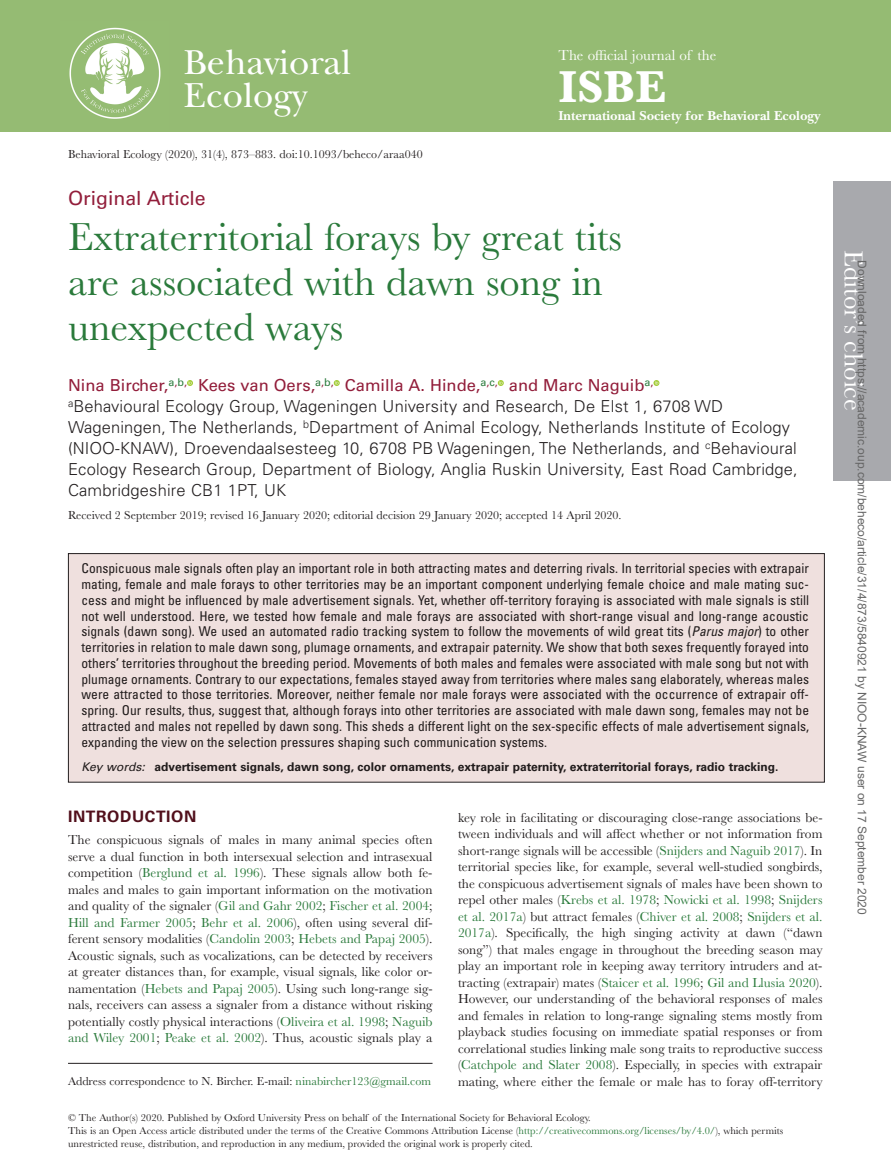
<style>
.page{position:relative;width:891px;height:1175px;background:#fff}
.page>*{position:absolute;margin:0;border:0;box-sizing:border-box;transform-origin:0 0}
.t1{font:700 46.35px "Baskerville MT Std";color:#fff}
.t2{font:40.5px/45px "Baskerville MT Std";color:#2a7a3b}
.t3{font:36.15px/33px "New Baskerville Std";color:#fff}
.t4{font:27px "Baskerville MT Std";color:#fff}
.t5{font:19.5px "Univers LT Std";color:#921d3a}
.t6{font:300 16.5px/21px "Univers LT Std";letter-spacing:.01em;color:#231f20}
.t7{font:700 15.75px "Univers LT Std";letter-spacing:.04em;color:#510f1b}
.t8{font:15px "Baskerville MT Std";color:#fff}
.t9{font:13.5px/16.5px "Baskerville MT Std";color:#231f20;text-align:justify}
.t10{font:condensed 13.5px/15.8px "Univers LT Std";color:#231f20;text-align:justify}
.t11{font:700 13.5px "New Baskerville Std";color:#fff}
.t12{font:12px "Baskerville MT Std";color:#231f20}
.t13{font:700 12px "Univers LT Std";color:#231f20}
.t14{font:12px "Arial";color:#666}
.t15{font:10.5px/13.2px "Baskerville MT Std";color:#231f20}
.s1{font-weight:400;color:#921d3a}
.s2{font-style:italic}
.s3{font-weight:400;font-style:italic}
.s4{color:#2a7a3b}
</style>
<div class="page">
<div style="left:0;top:0;width:891px;height:131px;background:#95bb73"></div>
<img style="left:69px;top:27px;width:92px;height:92px">
<hr style="left:68px;top:1063px;width:365px;height:1px;background:#231f20">
<svg style="left:187px;top:380px;width:6px;height:6px"></svg>
<svg style="left:334px;top:380px;width:6px;height:6px"></svg>
<svg style="left:498px;top:380px;width:6px;height:6px"></svg>
<svg style="left:653px;top:380px;width:6px;height:6px"></svg>
<div style="left:68px;top:553px;width:756px;height:229px;background:#efe0de"></div>
<div style="left:68px;top:553px;width:757px;height:229px;border:1px solid #231f20"></div>
<div style="left:834px;top:181px;width:57px;height:299px;background:#a8a9ad"></div>
<h3 class="t3" style="left:184px;top:46px;width:169px">Behavioral<br>Ecology</h3>
<p class="t8" style="left:558px;top:46px;width:160px">The official journal of the</p>
<h1 class="t1" style="left:558px;top:61px;width:109px">ISBE</h1>
<p class="t11" style="left:558px;top:107px;width:263px">International Society for Behavioral Ecology</p>
<p class="t12" style="left:68px;top:147px;width:356px">Behavioral Ecology (2020), 31(4), 873–883. doi:10.1093/beheco/araa040</p>
<h3 class="t5" style="left:68px;top:187px;width:139px">Original Article</h3>
<h2 class="t2" style="left:68px;top:215px;width:556px">Extraterritorial forays by great tits are associated with dawn song in unexpected ways</h2>
<p class="t6" style="left:68px;top:375px;width:731px"><span class="s1">Nina Bircher,</span><sup>a</sup><sup>,</sup><sup>b</sup><sup>,</sup> <span class="s1">Kees van Oers,</span><sup>a</sup><sup>,</sup><sup>b</sup><sup>,</sup> <span class="s1">Camilla A. Hinde,</span><sup>a</sup><sup>,</sup><sup>c</sup><sup>,</sup> <span class="s1">and Marc Naguib</span><sup>a</sup><sup>,<br></sup><sup>a</sup>Behavioural Ecology Group, Wageningen University and Research, De Elst 1, 6708 WD Wageningen, The Netherlands, <sup>b</sup>Department of Animal Ecology, Netherlands Institute of Ecology (NIOO-KNAW), Droevendaalsesteeg 10, 6708 PB Wageningen, The Netherlands, and <sup>c</sup>Behavioural Ecology Research Group, Department of Biology, Anglia Ruskin University, East Road Cambridge, Cambridgeshire CB1 1PT, UK</p>
<p class="t12" style="left:68px;top:508px;width:555px">Received 2 September 2019; revised 16 January 2020; editorial decision 29 January 2020; accepted 14 April 2020.</p>
<p class="t10" style="left:82px;top:560px;width:729px">Conspicuous male signals often play an important role in both attracting mates and deterring rivals. In territorial species with extrapair mating, female and male forays to other territories may be an important component underlying female choice and male mating suc&shy;cess and might be influenced by male advertisement signals. Yet, whether off-territory foraying is associated with male signals is still not well understood. Here, we tested how female and male forays are associated with short-range visual and long-range acoustic signals (dawn song). We used an automated radio tracking system to follow the movements of wild great tits (<span class="s2">Parus major</span>) to other territories in relation to male dawn song, plumage ornaments, and extrapair paternity. We show that both sexes frequently forayed into others’ territories throughout the breeding period. Movements of both males and females were associated with male song but not with plumage ornaments. Contrary to our expectations, females stayed away from territories where males sang elaborately, whereas males were attracted to those territories. Moreover, neither female nor male forays were associated with the occurrence of extrapair off&shy;spring. Our results, thus, suggest that, although forays into other territories are associated with male dawn song, females may not be attracted and males not repelled by dawn song. This sheds a different light on the sex-specific effects of male advertisement signals, expanding the view on the selection pressures shaping such communication systems.</p>
<p class="t13" style="left:82px;top:759px;width:698px"><span class="s3">Key words:</span> advertisement signals, dawn song, color ornaments, extrapair paternity, extraterritorial forays, radio tracking.</p>
<p class="t7" style="left:68px;top:807px;width:130px">INTRODUCTION</p>
<p class="t9" style="left:68px;top:831px;width:366px">The conspicuous signals of males in many animal species often serve a dual function in both intersexual selection and intrasexual competition (<span class="s4">Berglund et al. 1996</span>). These signals allow both fe&shy;males and males to gain important information on the motivation and quality of the signaler (<span class="s4">Gil and Gahr 2002</span>; <span class="s4">Fischer et al. 2004</span>; <span class="s4">Hill and Farmer 2005</span>; <span class="s4">Behr et al. 2006</span>), often using several dif&shy;ferent sensory modalities (<span class="s4">Candolin 2003</span>; <span class="s4">Hebets and Papaj 2005</span>).<br>Acoustic signals, such as vocalizations, can be detected by receivers at greater distances than, for example, visual signals, like color or&shy;namentation (<span class="s4">Hebets and Papaj 2005</span>). Using such long-range sig&shy;nals, receivers can assess a signaler from a distance without risking potentially costly physical interactions (<span class="s4">Oliveira et al. 1998</span>; <span class="s4">Naguib and Wiley 2001</span>; <span class="s4">Peake et al. 2002</span>). Thus, acoustic signals play a</p>
<p class="t9" style="left:458px;top:809px;width:366px">key role in facilitating or discouraging close-range associations be&shy;tween individuals and will affect whether or not information from short-range signals will be accessible (<span class="s4">Snijders and Naguib 2017</span>). In territorial species like, for example, several well-studied songbirds, the conspicuous advertisement signals of males have been shown to repel other males (<span class="s4">Krebs et al. 1978</span>; <span class="s4">Nowicki et al. 1998</span>; <span class="s4">Snijders et al. 2017a</span>) but attract females (<span class="s4">Chiver et al. 2008</span>; <span class="s4">Snijders et al.<br>2017a</span>). Specifically, the high singing activity at dawn (“dawn song”) that males engage in throughout the breeding season may play an important role in keeping away territory intruders and at&shy;tracting (extrapair) mates (<span class="s4">Staicer et al. 1996</span>; <span class="s4">Gil and Llusia 2020</span>).<br>However, our understanding of the behavioral responses of males and females in relation to long-range signaling stems mostly from playback studies focusing on immediate spatial responses or from correlational studies linking male song traits to reproductive success (<span class="s4">Catchpole and Slater 2008</span>). Especially, in species with extrapair mating, where either the female or male has to foray off-territory</p>
<p class="t12" style="left:68px;top:1074px;width:364px">Address correspondence to N. Bircher. E-mail: <span class="s4">ninabircher123@gmail.com</span></p>
<p class="t15" style="left:68px;top:1110px;width:717px">© The Author(s) 2020. Published by Oxford University Press on behalf of the International Society for Behavioral Ecology.<br>This is an Open Access article distributed under the terms of the Creative Commons Attribution License (<span class="s4">http://creativecommons.org/licenses/by/4.0/</span>), which permits unrestricted reuse, distribution, and reproduction in any medium, provided the original work is properly cited.</p>
<h3 class="t4" style="left:869px;top:250px;width:162px;rotate:90deg">Editor’s choice</h3>
<p class="t14" style="left:866px;top:260px;width:655px;rotate:90deg">Downloaded from https://academic.oup.com/beheco/article/31/4/873/5840921 by NIOO-KNAW user on 17 September 2020</p>
</div>
